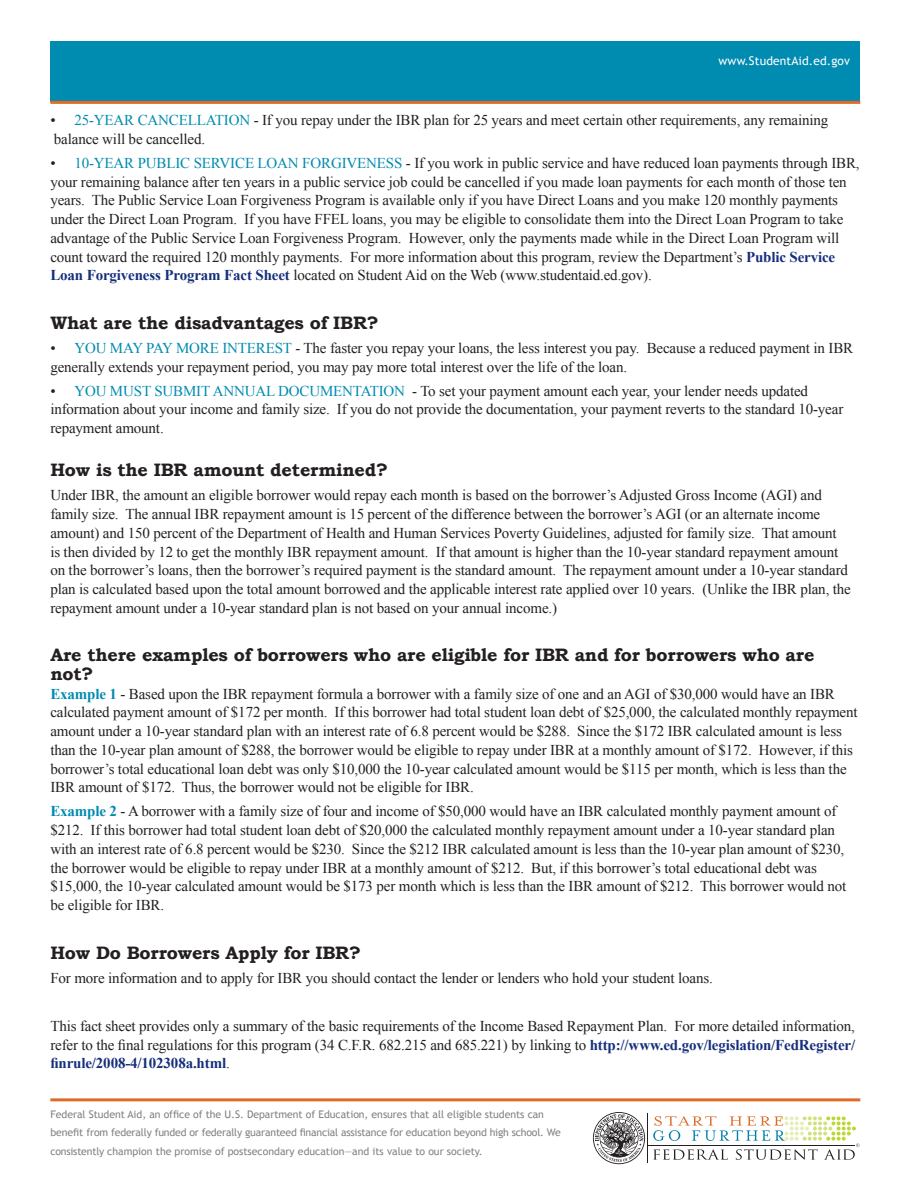
<style>
.page{position:relative;width:918px;height:1188px;background:#fff}
.page>*{position:absolute;margin:0;border:0;box-sizing:border-box;transform-origin:0 0}
.Body_Copy{font:700 18px/18.8px "Bookman Old Style";letter-spacing:-.01em;color:#231f20}
.Body_Copy-2{font:15px/18.8px "Times New Roman";letter-spacing:-.01em;color:#231f20}
.Heading{font:12px "Trebuchet MS";letter-spacing:.01em;color:#fff}
.Body_Copy_Bullets{font:10.5px/18.8px "Trebuchet MS";letter-spacing:-.005em;color:#808285}
.s1{color:#008bb0}
.s2{font-weight:700;color:#162f7d}
.s3{font-weight:700;color:#008bb0}
</style>
<div class="page">
<div style="left:50px;top:41px;width:810px;height:61px;background:#008bb0"></div>
<hr style="left:50px;top:1098px;width:810px;height:3px;background:#de6b27">
<hr style="left:50px;top:101px;width:810px;height:3px;background:#de6b27">
<hr style="left:648px;top:1145px;width:207px;height:1px;background:#231f20">
<hr style="left:648px;top:1113px;width:1px;height:50px;background:#231f20">
<svg style="left:593px;top:1112px;width:52px;height:52px"></svg>
<svg style="left:653px;top:1116px;width:207px;height:44px"></svg>
<p class="Heading" style="left:719px;top:54px;width:133px">www.StudentAid.ed.gov</p>
<p class="Body_Copy-2" style="left:50px;top:110px;width:779px">• <span class="s1">25-YEAR CANCELLATION</span> - If you repay under the IBR plan for 25 years and meet certain other requirements, any remaining balance will be cancelled.</p>
<p class="Body_Copy-2" style="left:50px;top:153px;width:811px">• <span class="s1">10-YEAR PUBLIC SERVICE LOAN FORGIVENESS</span> - If you work in public service and have reduced loan payments through IBR, your remaining balance after ten years in a public service job could be cancelled if you made loan payments for each month of those ten years. The Public Service Loan Forgiveness Program is available only if you have Direct Loans and you make 120 monthly payments under the Direct Loan Program. If you have FFEL loans, you may be eligible to consolidate them into the Direct Loan Program to take advantage of the Public Service Loan Forgiveness Program. However, only the payments made while in the Direct Loan Program will count toward the required 120 monthly payments. For more information about this program, review the Department’s <span class="s2">Public Service Loan Forgiveness Program Fact Sheet</span> located on Student Aid on the Web (www.studentaid.ed.gov).</p>
<p class="Body_Copy" style="left:50px;top:313px;width:330px">What are the disadvantages of IBR?</p>
<p class="Body_Copy-2" style="left:50px;top:338px;width:804px">• <span class="s1">YOU MAY PAY MORE INTEREST</span> - The faster you repay your loans, the less interest you pay. Because a reduced payment in IBR generally extends your repayment period, you may pay more total interest over the life of the loan.</p>
<p class="Body_Copy-2" style="left:50px;top:381px;width:794px">• <span class="s1">YOU MUST SUBMIT ANNUAL DOCUMENTATION</span> - To set your payment amount each year, your lender needs updated information about your income and family size. If you do not provide the documentation, your payment reverts to the standard 10-year repayment amount.</p>
<p class="Body_Copy" style="left:50px;top:460px;width:339px">How is the IBR amount determined?</p>
<p class="Body_Copy-2" style="left:50px;top:486px;width:802px">Under IBR, the amount an eligible borrower would repay each month is based on the borrower’s Adjusted Gross Income (AGI) and family size. The annual IBR repayment amount is 15 percent of the difference between the borrower’s AGI (or an alternate income amount) and 150 percent of the Department of Health and Human Services Poverty Guidelines, adjusted for family size. That amount<br>is then divided by 12 to get the monthly IBR repayment amount. If that amount is higher than the 10-year standard repayment amount on the borrower’s loans, then the borrower’s required payment is the standard amount. The repayment amount under a 10-year standard plan is calculated based upon the total amount borrowed and the applicable interest rate applied over 10 years. (Unlike the IBR plan, the repayment amount under a 10-year standard plan is not based on your annual income.)</p>
<p class="Body_Copy" style="left:50px;top:645px;width:766px">Are there examples of borrowers who are eligible for IBR and for borrowers who are not?</p>
<p class="Body_Copy-2" style="left:50px;top:684px;width:809px"><span class="s3">Example 1</span> - Based upon the IBR repayment formula a borrower with a family size of one and an AGI of $30,000 would have an IBR calculated payment amount of $172 per month. If this borrower had total student loan debt of $25,000, the calculated monthly repayment amount under a 10-year standard plan with an interest rate of 6.8 percent would be $288. Since the $172 IBR calculated amount is less than the 10-year plan amount of $288, the borrower would be eligible to repay under IBR at a monthly amount of $172. However, if this borrower’s total educational loan debt was only $10,000 the 10-year calculated amount would be $115 per month, which is less than the IBR amount of $172. Thus, the borrower would not be eligible for IBR.</p>
<p class="Body_Copy-2" style="left:50px;top:802px;width:798px"><span class="s3">Example 2</span> - A borrower with a family size of four and income of $50,000 would have an IBR calculated monthly payment amount of $212. If this borrower had total student loan debt of $20,000 the calculated monthly repayment amount under a 10-year standard plan with an interest rate of 6.8 percent would be $230. Since the $212 IBR calculated amount is less than the 10-year plan amount of $230, the borrower would be eligible to repay under IBR at a monthly amount of $212. But, if this borrower’s total educational debt was $15,000, the 10-year calculated amount would be $173 per month which is less than the IBR amount of $212. This borrower would not be eligible for IBR.</p>
<p class="Body_Copy" style="left:50px;top:943px;width:312px">How Do Borrowers Apply for IBR?</p>
<p class="Body_Copy-2" style="left:50px;top:968px;width:664px">For more information and to apply for IBR you should contact the lender or lenders who hold your student loans.</p>
<p class="Body_Copy-2" style="left:50px;top:1016px;width:806px;text-align:justify">This fact sheet provides only a summary of the basic requirements of the Income Based Repayment Plan. For more detailed information, refer to the final regulations for this program (34 C.F.R. 682.215 and 685.221) by linking to <span class="s2">http://www.ed.gov/legislation/FedRegister/ finrule/2008-4/102308a.html</span>.</p>
<p class="Body_Copy_Bullets" style="left:50px;top:1105px;width:512px">Federal Student Aid, an office of the U.S. Department of Education, ensures that all eligible students can benefit from federally funded or federally guaranteed financial assistance for education beyond high school. We consistently champion the promise of postsecondary education—and its value to our society.</p>
</div>
